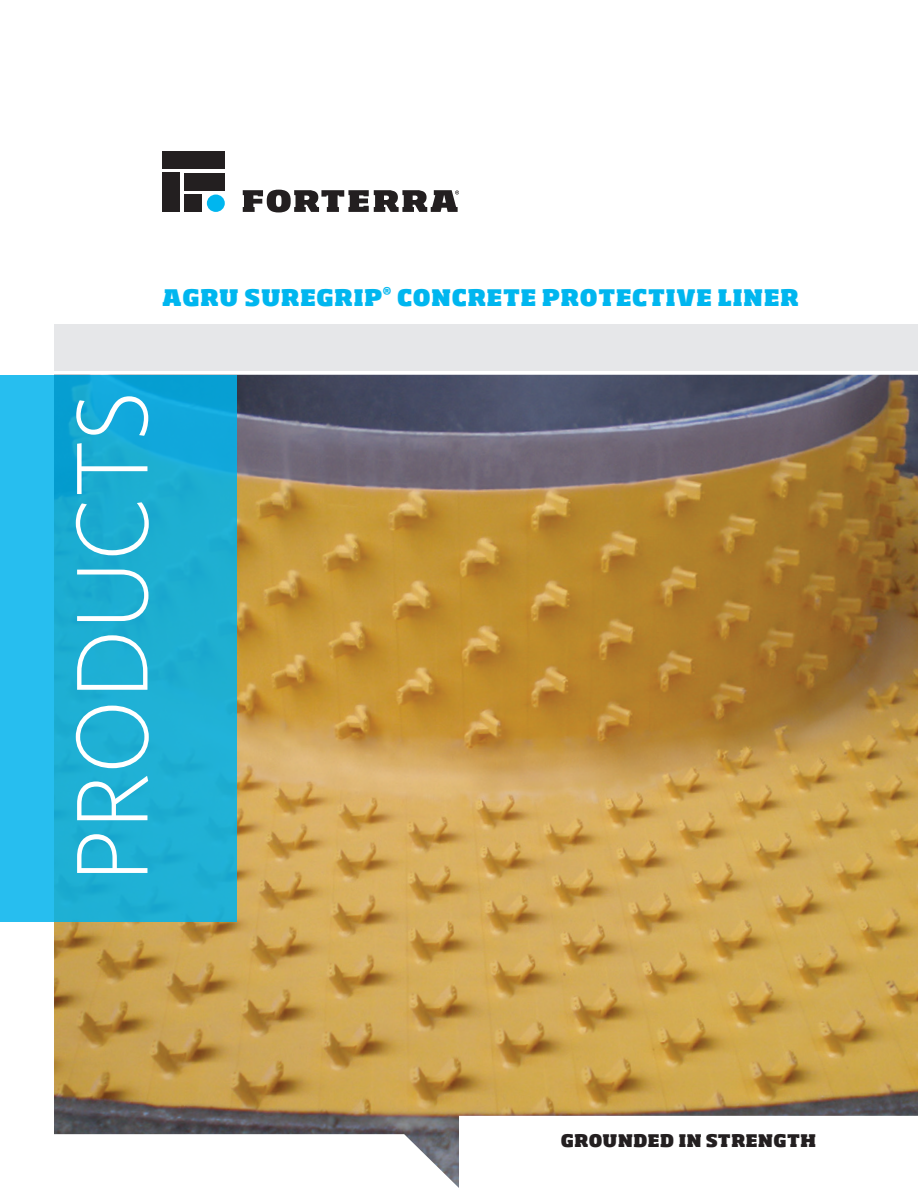
<style>
.page{position:relative;width:918px;height:1188px;background:#fff}
.page>*{position:absolute;margin:0;border:0;box-sizing:border-box;transform-origin:0 0}
.t1{font:300 102px "Whitney";letter-spacing:-.01em;color:#fff}
.t2{font:800 22.5px "Soho Pro";letter-spacing:.035em;color:#00b6ef}
.t3{font:800 17.1px "Soho Pro";letter-spacing:.035em;color:#231f20}
</style>
<div class="page">
<img style="left:54px;top:375px;width:864px;height:813px">
<div style="left:54px;top:324px;width:864px;height:46px;background:#e6e7e9"></div>
<div style="left:162px;top:151px;width:63px;height:17px;background:#231f20"></div>
<div style="left:162px;top:173px;width:18px;height:39px;background:#231f20"></div>
<div style="left:184px;top:173px;width:41px;height:17px;background:#231f20"></div>
<div style="left:207px;top:195px;width:18px;height:17px;background:#00b6ef;border-radius:50%"></div>
<div style="left:184px;top:195px;width:18px;height:17px;background:#231f20"></div>
<svg style="left:243px;top:190px;width:216px;height:22px"></svg>
<svg style="left:0;top:375px;width:237px;height:547px;background:#1db0d9"></svg>
<p class="t2" style="left:162px;top:281px;width:638px">AGRU SUREGRIP<sup>®</sup> CONCRETE PROTECTIVE LINER</p>
<p class="t1" style="left:44px;top:883px;width:494px;rotate:-90deg">PRODUCTS</p>
<p class="t3" style="left:561px;top:1128px;width:257px">GROUNDED IN STRENGTH</p>
</div>
